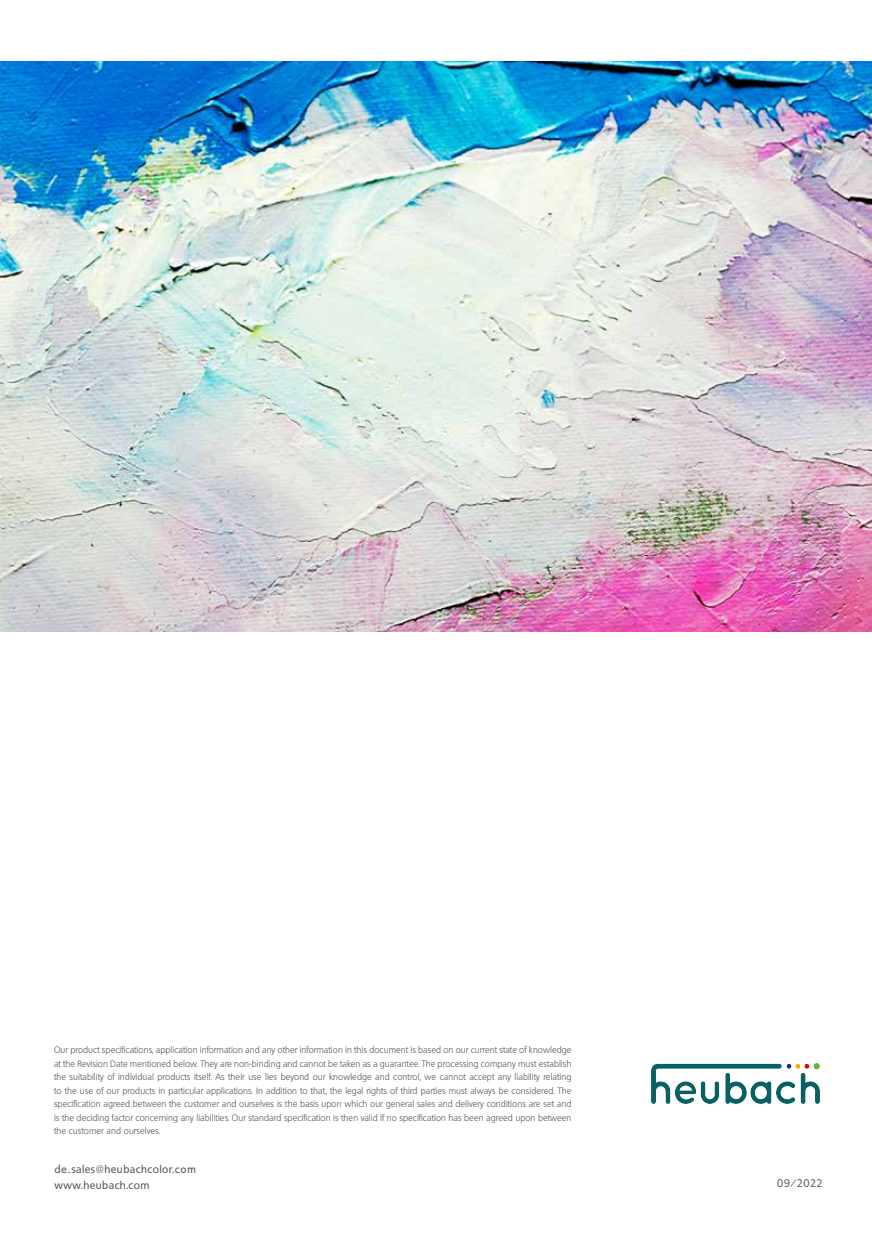
<style>
.page{position:relative;width:872px;height:1242px;background:#fff}
.page>*{position:absolute;margin:0;border:0;box-sizing:border-box;transform-origin:0 0}
.t1{font:500 10.5px/16px "Quebec";letter-spacing:.04em;color:#565656}
.t2{font:300 10.5px "Quebec";letter-spacing:.03em;color:#565656}
.t3{font:300 9px/13.5px "Quebec";letter-spacing:.005em;color:#565656;text-align:justify}
.s1{font-weight:400}
.s2{font-weight:300}
</style>
<div class="page">
<img style="left:0;top:62px;width:872px;height:569px">
<img style="left:651px;top:1064px;width:168px;height:40px">
<p class="t3" style="left:54px;top:1043px;width:519px">Our product specifications, application information and any other information in this document is based on our current state of knowledge at the Revision Date mentioned below. They are non-binding and cannot be taken as a guarantee. The processing company must establish the suitability of individual products itself. As their use lies beyond our knowledge and control, we cannot accept any liability relating to the use of our products in particular applications. In addition to that, the legal rights of third parties must always be considered. The specification agreed between the customer and ourselves is the basis upon which our general sales and delivery conditions are set and is the deciding factor concerning any liabilities. Our standard specification is then valid if no specification has been agreed upon between the customer and ourselves.</p>
<p class="t1" style="left:54px;top:1161px;width:143px"><span class="s1">de.</span>sales<span class="s2">@</span>heubachcolor.<span class="s1">com </span>www.heubach.com</p>
<p class="t2" style="left:777px;top:1177px;width:47px">09/2022</p>
</div>
